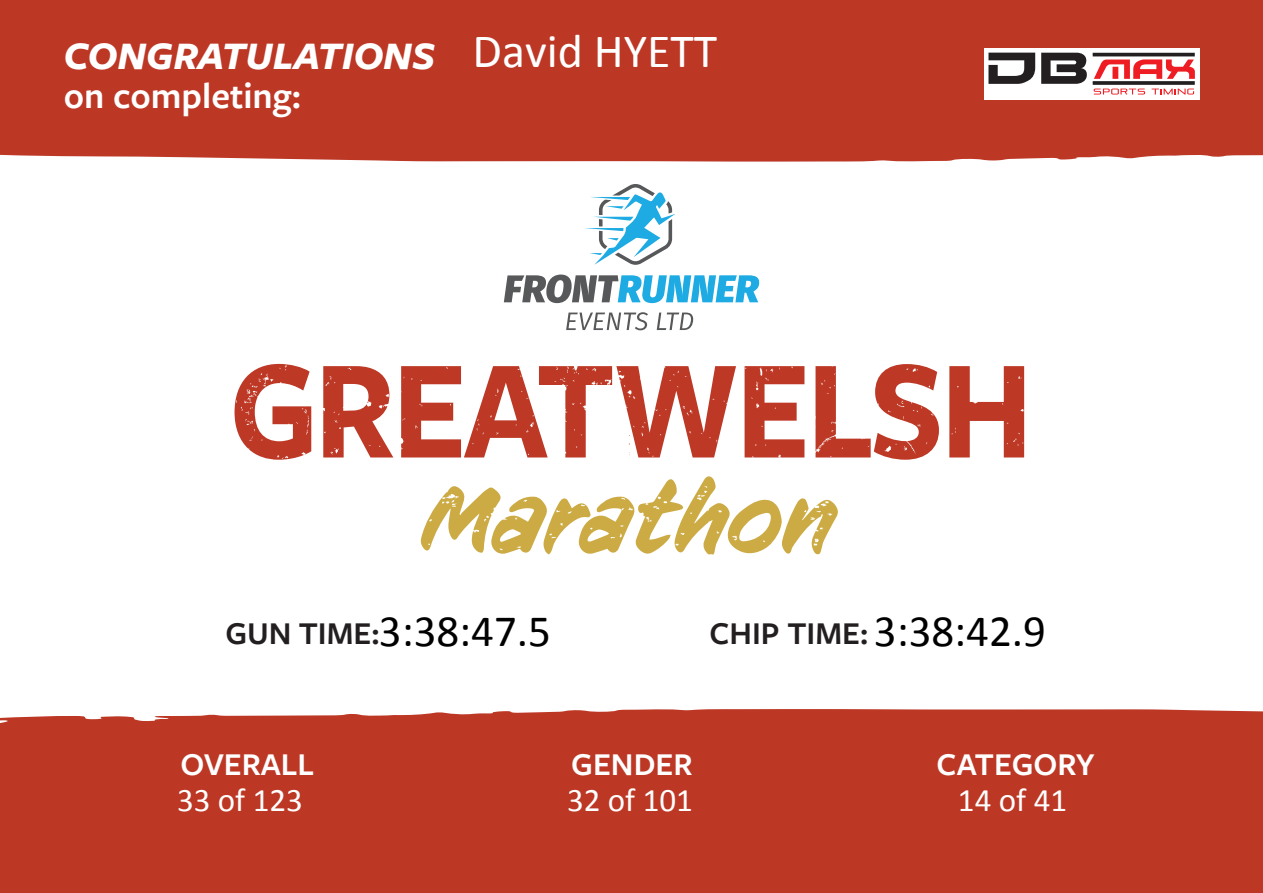
<style>
.page{position:relative;width:1263px;height:893px;background:#fff}
.page>*{position:absolute;margin:0;border:0;box-sizing:border-box;transform-origin:0 0}
.t1{font:48px "Calibri";color:#fff}
.t2{font:45px "Calibri";color:#000}
.t3{font:italic 700 40.5px "Freight Sans Pro";color:#fff}
.t4{font:600 37.5px "Freight Sans Pro";color:#fff}
.t5{font:600 33px "Freight Sans Pro";color:#fff}
.t6{font:33px "Calibri";color:#fff}
.t7{font:600 33px "Freight Sans Pro";color:#231f20}
</style>
<div class="page">
<svg style="left:420px;top:476px;width:418px;height:79px"></svg>
<svg style="left:235px;top:364px;width:76px;height:96px"></svg>
<svg style="left:323px;top:366px;width:70px;height:91px"></svg>
<svg style="left:401px;top:366px;width:335px;height:92px"></svg>
<svg style="left:744px;top:366px;width:60px;height:91px"></svg>
<svg style="left:815px;top:364px;width:124px;height:96px"></svg>
<svg style="left:949px;top:366px;width:75px;height:91px"></svg>
<svg style="left:566px;top:312px;width:82px;height:18px"></svg>
<svg style="left:657px;top:313px;width:36px;height:17px"></svg>
<svg style="left:504px;top:275px;width:255px;height:28px"></svg>
<svg style="left:585px;top:184px;width:90px;height:81px"></svg>
<div style="left:0;top:0;width:1263px;height:162px;background:#bd3725"></div>
<div style="left:0;top:709px;width:1263px;height:184px;background:#bd3725"></div>
<div style="left:984px;top:48px;width:215px;height:51px;background:#fff"></div>
<svg style="left:988px;top:53px;width:47px;height:31px"></svg>
<svg style="left:1094px;top:59px;width:101px;height:20px"></svg>
<svg style="left:1093px;top:81px;width:102px;height:4px"></svg>
<hr style="left:1093px;top:53px;width:102px;height:3px;background:#231f20">
<svg style="left:1041px;top:53px;width:46px;height:31px"></svg>
<svg style="left:1094px;top:89px;width:51px;height:6px"></svg>
<svg style="left:1151px;top:89px;width:43px;height:6px"></svg>
<p class="t3" style="left:64px;top:28px;width:372px">CONGRATULATIONS</p>
<p class="t4" style="left:64px;top:71px;width:239px">on completing:</p>
<h1 class="t1" style="left:472px;top:21px;width:246px">David HYETT</h1>
<h2 class="t2" style="left:379px;top:603px;width:173px">3:38:47.5</h2>
<h2 class="t2" style="left:874px;top:603px;width:173px">3:38:42.9</h2>
<p class="t7" style="left:225px;top:611px;width:156px">GUN TIME:</p>
<p class="t7" style="left:709px;top:611px;width:161px">CHIP TIME:</p>
<p class="t5" style="left:180px;top:741px;width:135px">OVERALL</p>
<p class="t5" style="left:571px;top:741px;width:123px">GENDER</p>
<p class="t5" style="left:936px;top:741px;width:160px">CATEGORY</p>
<p class="t6" style="left:177px;top:780px;width:127px">33 of 123</p>
<p class="t6" style="left:567px;top:780px;width:127px">32 of 101</p>
<p class="t6" style="left:958px;top:780px;width:111px">14 of 41</p>
</div>
